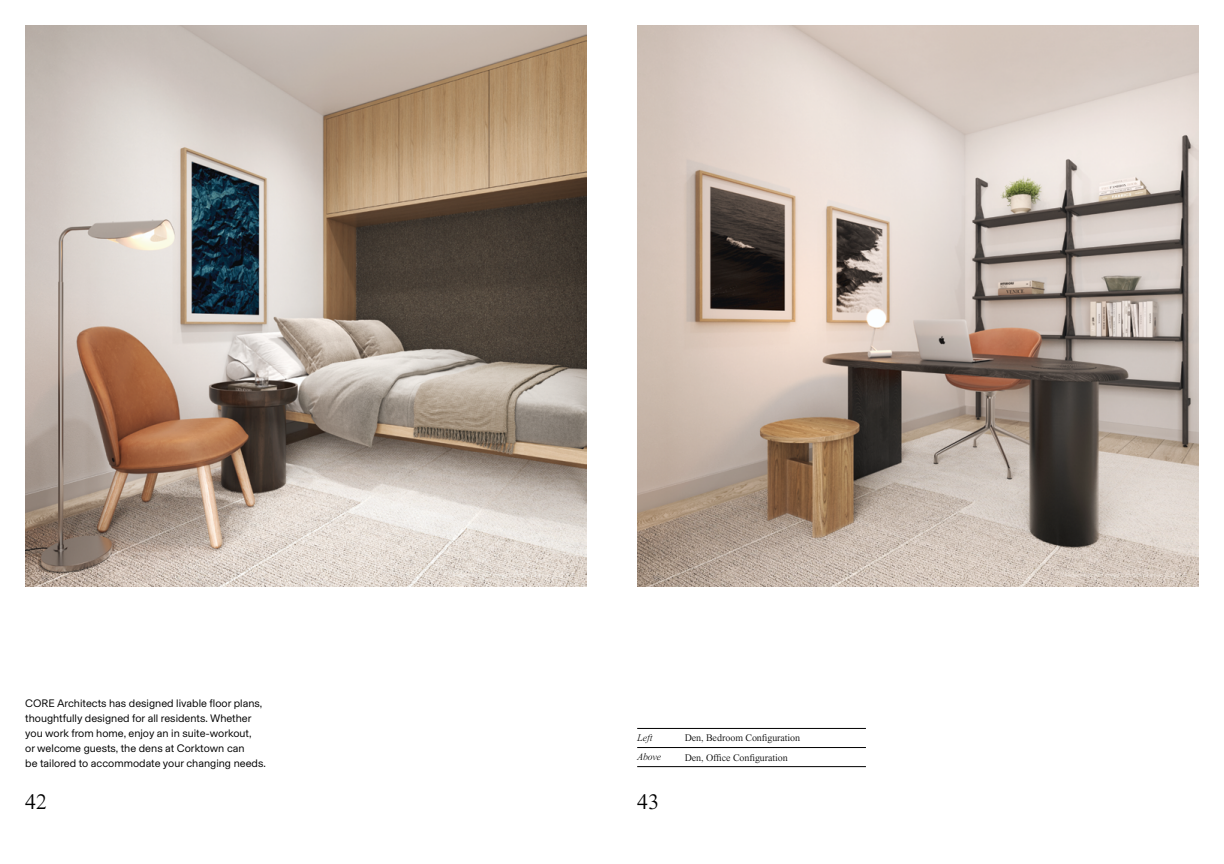
<style>
.page{position:relative;width:1224px;height:864px;background:#fff}
.page>*{position:absolute;margin:0;border:0;box-sizing:border-box;transform-origin:0 0}
.t1{font:300 22px "Times Now";color:#000}
.t2{font:11px/15px "Basel Grotesk";color:#000}
.t3{font:300 10px "Times Now";letter-spacing:-.01em;color:#000}
.t4{font:italic 300 10px "Times Now";letter-spacing:-.005em;color:#000}
</style>
<div class="page">
<img style="left:25px;top:25px;width:562px;height:562px">
<img style="left:637px;top:25px;width:562px;height:562px">
<hr style="left:637px;top:766px;width:229px;height:1px;background:#000">
<hr style="left:637px;top:747px;width:229px;height:1px;background:#000">
<hr style="left:637px;top:728px;width:229px;height:1px;background:#000">
<p class="t2" style="left:25px;top:695px;width:242px">CORE Architects has designed livable floor plans, thoughtfully designed for all residents. Whether you work from home, enjoy an in suite-workout,<br>or welcome guests, the dens at Corktown can<br>be tailored to accommodate your changing needs.</p>
<p class="t4" style="left:637px;top:732px;width:17px">Left</p>
<p class="t4" style="left:637px;top:751px;width:25px">Above</p>
<h1 class="t1" style="left:25px;top:789px;width:23px">42</h1>
<h1 class="t1" style="left:637px;top:789px;width:23px">43</h1>
<p class="t3" style="left:685px;top:733px;width:117px">Den, Bedroom Configuration</p>
<p class="t3" style="left:685px;top:752px;width:104px">Den, Office Configuration</p>
</div>
